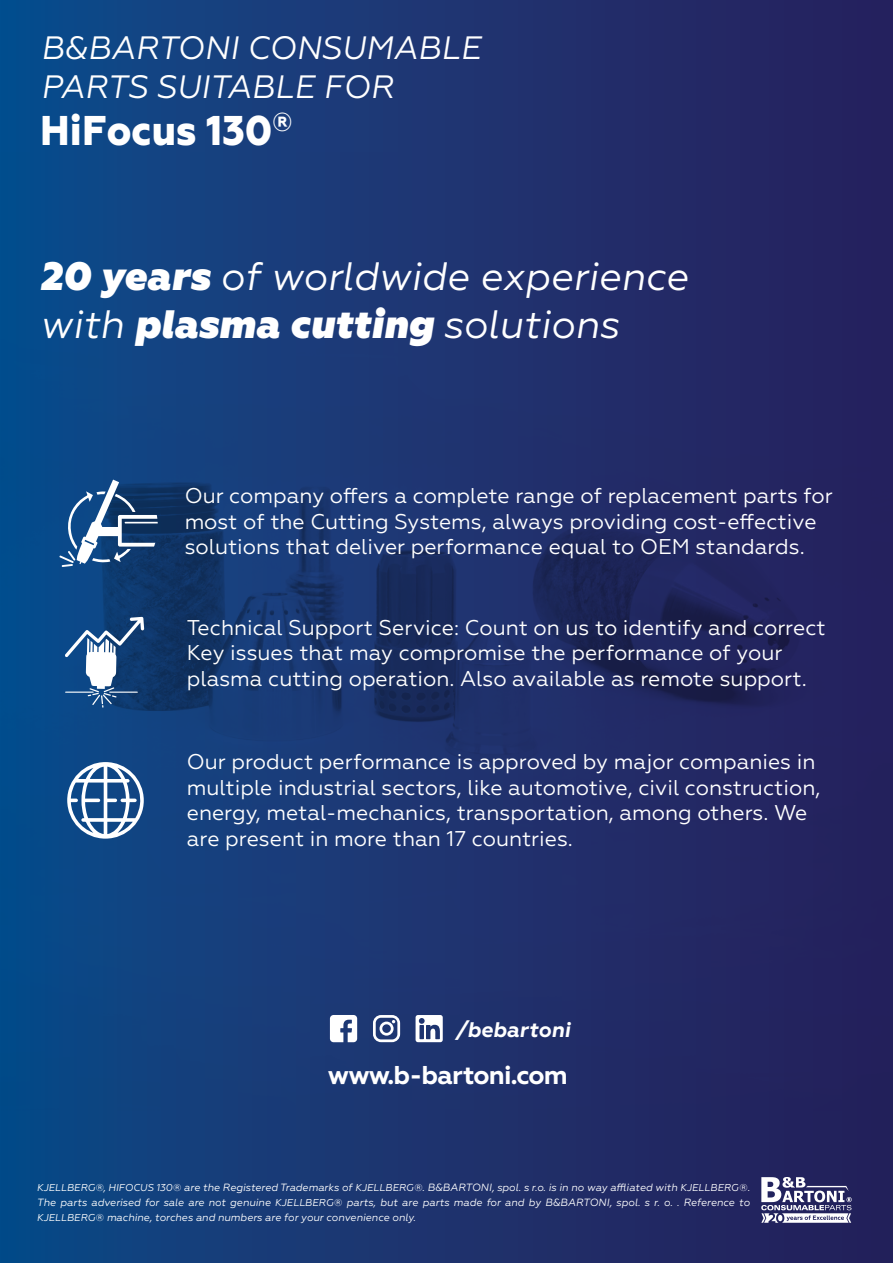
<style>
.page{position:relative;width:893px;height:1263px;background:#fff}
.page>*{position:absolute;margin:0;border:0;box-sizing:border-box;transform-origin:0 0}
.t1{font:800 41.55px "Geometria";color:#fff;scale:.94 1}
.t2{font:italic 39.6px/47.5px "Geometria";color:#fff}
.t3{font:italic 32.25px/38.8px "Geometria";color:#fff}
.t4{font:700 25.8px "Geometria";letter-spacing:-.03em;color:#fff}
.t5{font:21.3px/25.7px "Geometria";color:#fff}
.t6{font:italic 700 21.15px "Geometria";color:#fff}
.t7{font:italic 10.5px/15px "Geometria";color:#fff;text-align:justify}
.s1{font-weight:800}
.s2{font-size:9.9px}
</style>
<div class="page">
<img style="left:0;top:0;width:893px;height:1263px">
<svg style="left:761px;top:1177px;width:91px;height:46px"></svg>
<svg style="left:330px;top:1015px;width:27px;height:27px"></svg>
<svg style="left:373px;top:1015px;width:27px;height:27px"></svg>
<svg style="left:416px;top:1015px;width:27px;height:27px"></svg>
<svg style="left:65px;top:617px;width:79px;height:91px"></svg>
<svg style="left:59px;top:480px;width:99px;height:87px"></svg>
<svg style="left:67px;top:762px;width:77px;height:77px"></svg>
<h3 class="t3" style="left:41px;top:28px;width:442px">B&amp;BARTONI CONSUMABLE<br>PARTS SUITABLE FOR</h3>
<h1 class="t1" style="left:40px;top:106px;width:270px">HiFocus 130<sup>®</sup></h1>
<h2 class="t2" style="left:40px;top:253px;width:650px"><span class="s1">20 years</span> of worldwide experience with <span class="s1">plasma cutting</span> solutions</h2>
<p class="t5" style="left:185px;top:483px;width:650px">Our company offers a complete range of replacement parts for most of the Cutting Systems, always providing cost-effective solutions that deliver performance equal to OEM standards.</p>
<p class="t5" style="left:187px;top:614px;width:640px">Technical Support Service: Count on us to identify and correct<br>Key issues that may compromise the performance of your plasma cutting operation. Also available as remote support.</p>
<p class="t5" style="left:187px;top:749px;width:635px">Our product performance is approved by major companies in multiple industrial sectors, like automotive, civil construction, energy, metal-mechanics, transportation, among others. We are present in more than 17 countries.</p>
<p class="t6" style="left:456px;top:1017px;width:116px">/bebartoni</p>
<p class="t4" style="left:328px;top:1059px;width:241px">www.b-bartoni.com</p>
<p class="t7" style="left:37px;top:1180px;width:715px"><span class="s2">KJELLBERG®, HIFOCUS 130®</span> are the Registered Trademarks of <span class="s2">KJELLBERG®</span>. B&amp;BARTONI, spol. s r.o. is in no way affliated with <span class="s2">KJELLBERG®</span>.<br>The parts adverised for sale are not genuine <span class="s2">KJELLBERG®</span> parts, but are parts made for and by B&amp;BARTONI, spol. s r. o. . Reference to <span class="s2">KJELLBERG®</span> machine, torches and numbers are for your convenience only.</p>
</div>
